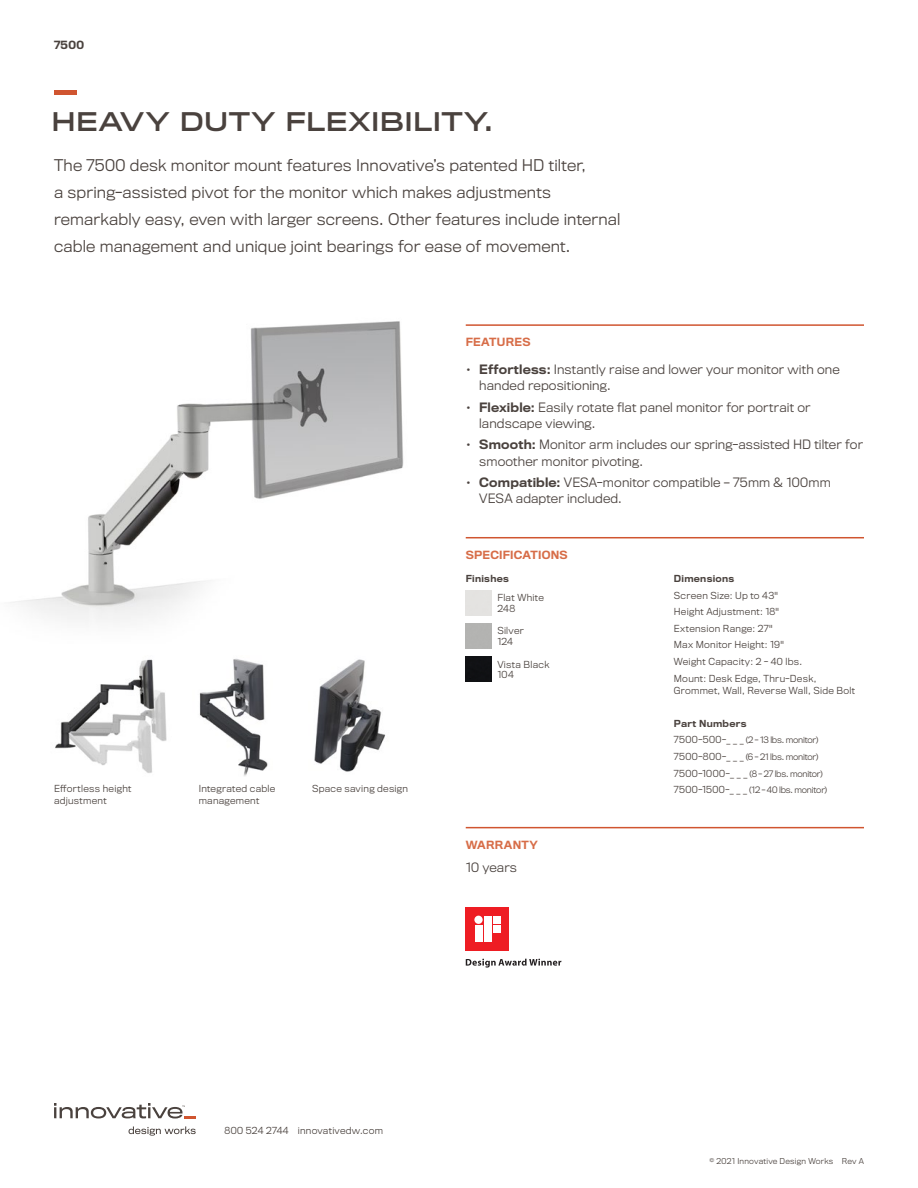
<style>
.page{position:relative;width:918px;height:1188px;background:#fff}
.page>*{position:absolute;margin:0;border:0;box-sizing:border-box;transform-origin:0 0}
.Intro_Header{font:24px "Titling Gothic FB Wide Standard";letter-spacing:.01em;color:#4a423e}
.Description_-_Main{font:300 15px/27px "Titling Gothic FB";letter-spacing:.015em;color:#4a423e}
.Body_-_Features{font:300 12px/16.5px "Titling Gothic FB";letter-spacing:.01em;color:#4a423e}
.Body_-_Warranty{font:300 12px "Titling Gothic FB";letter-spacing:.01em;color:#4a423e}
.Subhead{font:500 10.5px "Titling Gothic FB";letter-spacing:.02em;color:#d76d48}
.Product_Name_-_Small{font:500 10.5px "Titling Gothic FB";color:#4a423e}
.Body_-_Specification{font:300 9px/12px "Titling Gothic FB";letter-spacing:.03em;color:#4a423e}
.Body_-_Specification-2{font:500 9px "Titling Gothic FB";letter-spacing:.035em;color:#4a423e}
.Contact_Info{font:300 9px "Titling Gothic FB";letter-spacing:.03em;color:#4a423e}
.Finishes{font:300 9px "Titling Gothic FB";letter-spacing:.025em;color:#4a423e}
.Body_-_Specification-3{font:300 8.25px "Titling Gothic FB";letter-spacing:-.025em;color:#4a423e}
.Copyright{font:300 7.5px "Titling Gothic FB";letter-spacing:.03em;color:#4a423e}
.s1{font-weight:500}
.s2{font-size:9px}
</style>
<div class="page">
<img style="left:10px;top:321px;width:394px;height:300px">
<svg style="left:129px;top:1126px;width:67px;height:10px"></svg>
<svg style="left:54px;top:1103px;width:142px;height:16px"></svg>
<hr style="left:54px;top:91px;width:22px;height:4px;background:#d05530">
<hr style="left:466px;top:324px;width:398px;height:2px;background:#d05530">
<hr style="left:466px;top:537px;width:398px;height:1px;background:#d05530">
<img style="left:466px;top:657px;width:25px;height:25px">
<hr style="left:466px;top:827px;width:398px;height:1px;background:#d05530">
<img style="left:199px;top:658px;width:69px;height:118px">
<img style="left:314px;top:659px;width:72px;height:113px">
<img style="left:55px;top:659px;width:112px;height:114px">
<div style="left:466px;top:907px;width:43px;height:43px;background:#ee1d23"></div>
<div style="left:475px;top:925px;width:7px;height:16px;background:#fff"></div>
<div style="left:474px;top:916px;width:9px;height:8px;background:#fff;border-radius:50%"></div>
<div style="left:493px;top:916px;width:7px;height:7px;background:#fff"></div>
<div style="left:484px;top:916px;width:7px;height:25px;background:#fff"></div>
<div style="left:493px;top:925px;width:7px;height:7px;background:#fff"></div>
<svg style="left:466px;top:959px;width:95px;height:9px"></svg>
<p class="Product_Name_-_Small" style="left:54px;top:38px;width:32px">7500</p>
<p class="Intro_Header" style="left:51px;top:107px;width:444px">HEAVY DUTY FLEXIBILITY.</p>
<p class="Description_-_Main" style="left:54px;top:152px;width:568px">The 7500 desk monitor mount features Innovative’s patented HD tilter,<br>a spring-assisted pivot for the monitor which makes adjustments remarkably easy, even with larger screens. Other features include internal cable management and unique joint bearings for ease of movement.</p>
<p class="Body_-_Specification" style="left:54px;top:782px;width:79px">Effortless height adjustment</p>
<p class="Body_-_Specification" style="left:199px;top:782px;width:78px">Integrated cable management</p>
<p class="Body_-_Specification" style="left:312px;top:782px;width:98px">Space saving design</p>
<p class="Subhead" style="left:466px;top:336px;width:66px">FEATURES</p>
<p class="Body_-_Features" style="left:479px;top:361px;width:362px;text-indent:-14px"><span class="s1">• Effortless:</span> Instantly raise and lower your monitor with one handed repositioning.</p>
<p class="Body_-_Features" style="left:479px;top:399px;width:333px;text-indent:-14px"><span class="s1">• Flexible:</span> Easily rotate flat panel monitor for portrait or landscape viewing.</p>
<p class="Body_-_Features" style="left:479px;top:436px;width:385px;text-indent:-14px"><span class="s1">• Smooth:</span> Monitor arm includes our spring-assisted HD tilter for smoother monitor pivoting.</p>
<p class="Body_-_Features" style="left:479px;top:474px;width:353px;text-indent:-14px"><span class="s1">• Compatible:</span> VESA-monitor compatible – 75mm &amp; 100mm<br>VESA adapter included.</p>
<p class="Subhead" style="left:466px;top:548px;width:104px">SPECIFICATIONS</p>
<p class="Body_-_Specification-2" style="left:466px;top:573px;width:45px">Finishes</p>
<p class="Finishes" style="left:497px;top:592px;width:48px">Flat White</p>
<p class="Finishes" style="left:497px;top:603px;width:19px">248</p>
<p class="Body_-_Specification" style="left:497px;top:625px;width:28px">Silver</p>
<p class="Finishes" style="left:497px;top:636px;width:17px">124</p>
<p class="Body_-_Specification" style="left:497px;top:658px;width:54px">Vista Black</p>
<p class="Finishes" style="left:497px;top:669px;width:18px">104</p>
<p class="Subhead" style="left:466px;top:838px;width:74px">WARRANTY</p>
<p class="Body_-_Warranty" style="left:466px;top:860px;width:53px">10 years</p>
<p class="Body_-_Specification-2" style="left:674px;top:573px;width:62px">Dimensions</p>
<p class="Body_-_Specification" style="left:674px;top:589px;width:106px">Screen Size: Up to 43"</p>
<p class="Body_-_Specification" style="left:674px;top:606px;width:107px">Height Adjustment: 18"</p>
<p class="Body_-_Specification" style="left:674px;top:622px;width:100px">Extension Range: 27"</p>
<p class="Body_-_Specification" style="left:674px;top:639px;width:112px">Max Monitor Height: 19"</p>
<p class="Body_-_Specification" style="left:674px;top:656px;width:130px">Weight Capacity: 2 - 40 lbs.</p>
<p class="Body_-_Specification" style="left:674px;top:672px;width:183px">Mount: Desk Edge, Thru-Desk,<br>Grommet, Wall, Reverse Wall, Side Bolt</p>
<p class="Body_-_Specification-2" style="left:674px;top:718px;width:74px">Part Numbers</p>
<p class="Body_-_Specification-3" style="left:674px;top:735px;width:146px"><span class="s2">7500-500-_ _ _</span> (2 - 13 lbs. monitor)</p>
<p class="Body_-_Specification-3" style="left:674px;top:752px;width:146px"><span class="s2">7500-800-_ _ _</span> (6 - 21 lbs. monitor)</p>
<p class="Body_-_Specification-3" style="left:674px;top:769px;width:150px"><span class="s2">7500-1000-_ _ _</span> (8 - 27 lbs. monitor)</p>
<p class="Body_-_Specification-3" style="left:674px;top:785px;width:155px"><span class="s2">7500-1500-_ _ _</span> (12 - 40 lbs. monitor)</p>
<p class="Contact_Info" style="left:225px;top:1125px;width:160px">800 524 2744 innovativedw.com</p>
<p class="Copyright" style="left:710px;top:1157px;width:156px">© 2021 Innovative Design Works Rev A</p>
</div>
